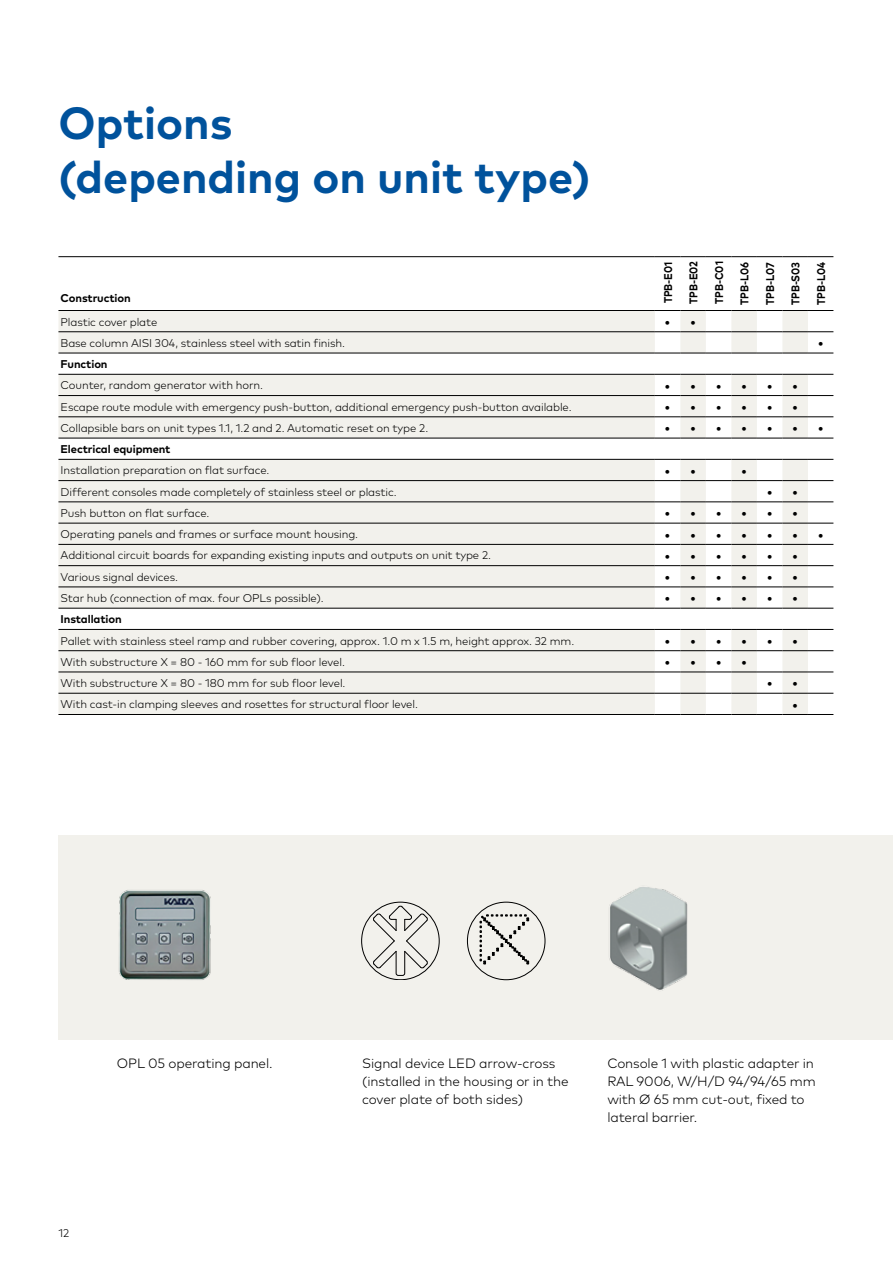
<style>
.page{position:relative;width:893px;height:1263px;background:#fff}
.page>*{position:absolute;margin:0;border:0;box-sizing:border-box;transform-origin:0 0}
.t1{font:700 45px/54px "Mark Pro";color:#00529c}
.t2{font:300 13.5px/18px "Mark Pro";letter-spacing:-.01em;color:#000}
.t3{font:700 12px "Mark Pro";color:#000}
.t4{font:300 11.25px "Mark Pro";letter-spacing:-.01em;color:#000}
.t5{font:700 11.25px "Mark Pro";letter-spacing:-.01em;color:#000}
.t6{font:700 11.25px "Mark Pro";letter-spacing:-.01em;color:#000;scale:.9 1}
</style>
<div class="page">
<div style="left:58px;top:835px;width:835px;height:204px;background:#f2f1ec"></div>
<img style="left:119px;top:890px;width:92px;height:90px">
<div style="left:361px;top:902px;width:78px;height:78px;border:1px solid #000;border-radius:50%"></div>
<svg style="left:373px;top:906px;width:55px;height:70px"></svg>
<div style="left:467px;top:902px;width:78px;height:78px;border:1px solid #000;border-radius:50%"></div>
<svg style="left:480px;top:914px;width:49px;height:50px"></svg>
<img style="left:609px;top:887px;width:79px;height:104px">
<svg style="left:58px;top:311px;width:750px;height:403px;fill:#f2f1ec"></svg>
<hr style="left:58px;top:256px;width:597px;height:1px;background:#000">
<svg style="left:655px;top:256px;width:178px;height:1px"></svg>
<hr style="left:58px;top:331px;width:597px;height:1px;background:#000">
<svg style="left:655px;top:331px;width:178px;height:1px"></svg>
<hr style="left:58px;top:353px;width:597px;height:1px;background:#000">
<svg style="left:655px;top:353px;width:178px;height:1px"></svg>
<hr style="left:58px;top:374px;width:597px;height:1px;background:#000">
<svg style="left:655px;top:374px;width:178px;height:1px"></svg>
<hr style="left:58px;top:395px;width:597px;height:1px;background:#000">
<svg style="left:655px;top:395px;width:178px;height:1px"></svg>
<hr style="left:58px;top:417px;width:597px;height:1px;background:#000">
<svg style="left:655px;top:417px;width:178px;height:1px"></svg>
<hr style="left:58px;top:438px;width:597px;height:1px;background:#000">
<svg style="left:655px;top:438px;width:178px;height:1px"></svg>
<hr style="left:58px;top:459px;width:597px;height:1px;background:#000">
<svg style="left:655px;top:459px;width:178px;height:1px"></svg>
<hr style="left:58px;top:480px;width:597px;height:1px;background:#000">
<svg style="left:655px;top:480px;width:178px;height:1px"></svg>
<hr style="left:58px;top:502px;width:597px;height:1px;background:#000">
<svg style="left:655px;top:502px;width:178px;height:1px"></svg>
<hr style="left:58px;top:523px;width:597px;height:1px;background:#000">
<svg style="left:655px;top:523px;width:178px;height:1px"></svg>
<hr style="left:58px;top:544px;width:597px;height:1px;background:#000">
<svg style="left:655px;top:544px;width:178px;height:1px"></svg>
<hr style="left:58px;top:565px;width:597px;height:1px;background:#000">
<svg style="left:655px;top:565px;width:178px;height:1px"></svg>
<hr style="left:58px;top:587px;width:597px;height:1px;background:#000">
<svg style="left:655px;top:587px;width:178px;height:1px"></svg>
<hr style="left:58px;top:608px;width:597px;height:1px;background:#000">
<svg style="left:655px;top:608px;width:178px;height:1px"></svg>
<hr style="left:58px;top:629px;width:597px;height:1px;background:#000">
<svg style="left:655px;top:629px;width:178px;height:1px"></svg>
<hr style="left:58px;top:650px;width:597px;height:1px;background:#000">
<svg style="left:655px;top:650px;width:178px;height:1px"></svg>
<hr style="left:58px;top:672px;width:597px;height:1px;background:#000">
<svg style="left:655px;top:672px;width:178px;height:1px"></svg>
<hr style="left:58px;top:693px;width:597px;height:1px;background:#000">
<svg style="left:655px;top:693px;width:178px;height:1px"></svg>
<hr style="left:58px;top:714px;width:597px;height:1px;background:#000">
<hr style="left:58px;top:310px;width:597px;height:1px;background:#000">
<svg style="left:655px;top:310px;width:178px;height:1px"></svg>
<svg style="left:655px;top:714px;width:178px;height:1px"></svg>
<h1 class="t1" style="left:58px;top:93px;width:534px">Options<br>(depending on unit type)</h1>
<p class="t5" style="left:61px;top:289px;width:72px">Construction</p>
<p class="t6" style="left:659px;top:303px;width:47px;rotate:-90deg">TPB-E01</p>
<p class="t6" style="left:685px;top:304px;width:49px;rotate:-90deg">TPB-E02</p>
<p class="t6" style="left:711px;top:304px;width:48px;rotate:-90deg">TPB-C01</p>
<p class="t6" style="left:736px;top:305px;width:49px;rotate:-90deg">TPB-L06</p>
<p class="t6" style="left:762px;top:305px;width:48px;rotate:-90deg">TPB-L07</p>
<p class="t6" style="left:787px;top:305px;width:49px;rotate:-90deg">TPB-S03</p>
<p class="t6" style="left:813px;top:305px;width:49px;rotate:-90deg">TPB-L04</p>
<p class="t4" style="left:61px;top:313px;width:98px">Plastic cover plate</p>
<p class="t3" style="left:665px;top:312px;width:32px">• •</p>
<p class="t4" style="left:61px;top:334px;width:286px">Base column AISI 304, stainless steel with satin finish.</p>
<p class="t3" style="left:818px;top:334px;width:7px">•</p>
<p class="t5" style="left:61px;top:356px;width:49px">Function</p>
<p class="t4" style="left:61px;top:377px;width:204px">Counter, random generator with horn.</p>
<p class="t3" style="left:665px;top:376px;width:32px">• •</p>
<p class="t3" style="left:716px;top:376px;width:32px">• •</p>
<p class="t3" style="left:767px;top:376px;width:32px">• •</p>
<p class="t4" style="left:61px;top:398px;width:512px">Escape route module with emergency push-button, additional emergency push-button available.</p>
<p class="t3" style="left:665px;top:398px;width:32px">• •</p>
<p class="t3" style="left:716px;top:398px;width:32px">• •</p>
<p class="t3" style="left:767px;top:398px;width:32px">• •</p>
<p class="t4" style="left:61px;top:419px;width:369px">Collapsible bars on unit types 1.1, 1.2 and 2. Automatic reset on type 2.</p>
<p class="t3" style="left:665px;top:419px;width:32px">• •</p>
<p class="t3" style="left:716px;top:419px;width:32px">• •</p>
<p class="t3" style="left:767px;top:419px;width:32px">• •</p>
<p class="t3" style="left:818px;top:419px;width:7px">•</p>
<p class="t5" style="left:61px;top:441px;width:111px">Electrical equipment</p>
<p class="t4" style="left:61px;top:462px;width:210px">Installation preparation on flat surface.</p>
<p class="t3" style="left:665px;top:461px;width:32px">• •</p>
<p class="t3" style="left:741px;top:461px;width:7px">•</p>
<p class="t4" style="left:61px;top:483px;width:337px">Different consoles made completely of stainless steel or plastic.</p>
<p class="t3" style="left:767px;top:483px;width:32px">• •</p>
<p class="t4" style="left:61px;top:504px;width:150px">Push button on flat surface.</p>
<p class="t3" style="left:665px;top:504px;width:32px">• •</p>
<p class="t3" style="left:716px;top:504px;width:32px">• •</p>
<p class="t3" style="left:767px;top:504px;width:32px">• •</p>
<p class="t4" style="left:61px;top:526px;width:299px">Operating panels and frames or surface mount housing.</p>
<p class="t3" style="left:665px;top:525px;width:32px">• •</p>
<p class="t3" style="left:716px;top:525px;width:32px">• •</p>
<p class="t3" style="left:767px;top:525px;width:32px">• •</p>
<p class="t3" style="left:818px;top:525px;width:7px">•</p>
<p class="t4" style="left:61px;top:547px;width:432px">Additional circuit boards for expanding existing inputs and outputs on unit type 2.</p>
<p class="t3" style="left:665px;top:546px;width:32px">• •</p>
<p class="t3" style="left:716px;top:546px;width:32px">• •</p>
<p class="t3" style="left:767px;top:546px;width:32px">• •</p>
<p class="t4" style="left:61px;top:568px;width:119px">Various signal devices.</p>
<p class="t3" style="left:665px;top:568px;width:32px">• •</p>
<p class="t3" style="left:716px;top:568px;width:32px">• •</p>
<p class="t3" style="left:767px;top:568px;width:32px">• •</p>
<p class="t4" style="left:61px;top:590px;width:265px">Star hub (connection of max. four OPLs possible).</p>
<p class="t3" style="left:665px;top:589px;width:32px">• •</p>
<p class="t3" style="left:716px;top:589px;width:32px">• •</p>
<p class="t3" style="left:767px;top:589px;width:32px">• •</p>
<p class="t5" style="left:61px;top:611px;width:63px">Installation</p>
<p class="t4" style="left:61px;top:632px;width:515px">Pallet with stainless steel ramp and rubber covering, approx. 1.0 m x 1.5 m, height approx. 32 mm.</p>
<p class="t3" style="left:665px;top:631px;width:32px">• •</p>
<p class="t3" style="left:716px;top:631px;width:32px">• •</p>
<p class="t3" style="left:767px;top:631px;width:32px">• •</p>
<p class="t4" style="left:61px;top:653px;width:286px">With substructure X = 80 - 160 mm for sub floor level.</p>
<p class="t3" style="left:665px;top:653px;width:32px">• •</p>
<p class="t3" style="left:716px;top:653px;width:32px">• •</p>
<p class="t4" style="left:61px;top:675px;width:286px">With substructure X = 80 - 180 mm for sub floor level.</p>
<p class="t3" style="left:767px;top:674px;width:32px">• •</p>
<p class="t4" style="left:61px;top:696px;width:359px">With cast-in clamping sleeves and rosettes for structural floor level.</p>
<p class="t3" style="left:792px;top:695px;width:7px">•</p>
<p class="t4" style="left:58px;top:1224px;width:12px">12</p>
<p class="t2" style="left:117px;top:1053px;width:157px">OPL 05 operating panel.</p>
<p class="t2" style="left:362px;top:1053px;width:208px">Signal device LED arrow-cross (installed in the housing or in the cover plate of both sides)</p>
<p class="t2" style="left:607px;top:1053px;width:210px">Console 1 with plastic adapter in<br>RAL 9006, W/H/D 94/94/65 mm with Ø 65 mm cut-out, fixed to lateral barrier.</p>
</div>
